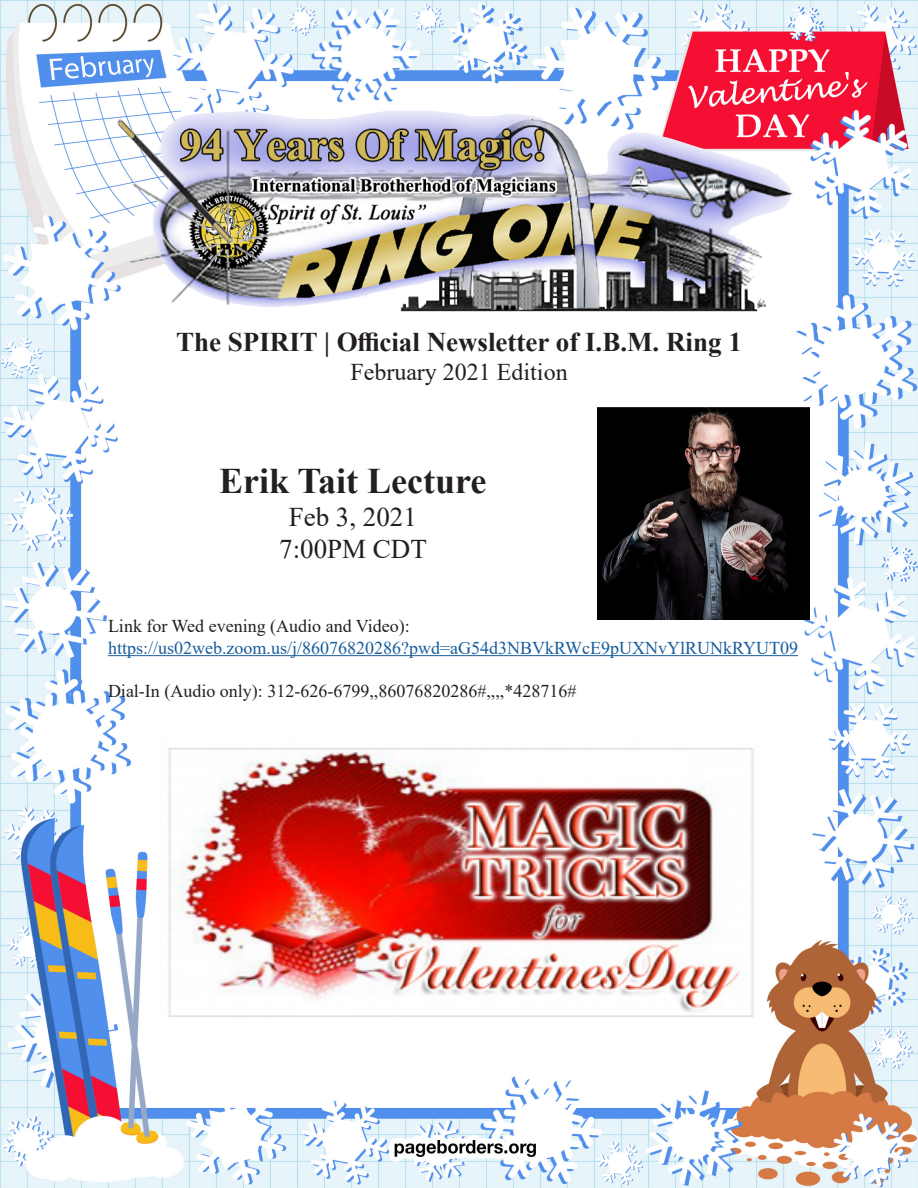
<style>
.page{position:relative;width:918px;height:1188px;background:#fff}
.page>*{position:absolute;margin:0;border:0;box-sizing:border-box;transform-origin:0 0}
.t1{font:700 36px "Times New Roman";color:#231f20}
.t2{font:700 27px "Times New Roman";color:#231f20}
.t3{font:27px "Times New Roman";color:#231f20}
.t4{font:24px "Times New Roman";color:#231f20}
.t5{font:18px "Times New Roman";color:#231f20}
.t6{font:18px "Times New Roman";color:#175d9e}
</style>
<div class="page">
<img style="left:0;top:0;width:918px;height:1188px">
<img style="left:113px;top:111px;width:653px;height:200px">
<img style="left:598px;top:407px;width:212px;height:213px">
<img style="left:160px;top:740px;width:600px;height:282px">
<hr style="left:108px;top:655px;width:690px;height:1px;background:#175d9e">
<p class="t2" style="left:176px;top:323px;width:567px">The SPIRIT | Official Newsletter of I.B.M. Ring 1</p>
<p class="t4" style="left:350px;top:355px;width:219px">February 2021 Edition</p>
<p class="t1" style="left:219px;top:455px;width:269px">Erik Tait Lecture</p>
<p class="t3" style="left:289px;top:498px;width:130px">Feb 3, 2021</p>
<p class="t3" style="left:279px;top:530px;width:149px">7:00PM CDT</p>
<p class="t5" style="left:108px;top:613px;width:303px">Link for Wed evening (Audio and Video):</p>
<p class="t6" style="left:108px;top:635px;width:692px">https://us02web.zoom.us/j/86076820286?pwd=aG54d3NBVkRWcE9pUXNvYlRUNkRYUT09</p>
<p class="t5" style="left:108px;top:678px;width:470px">Dial-In (Audio only): 312-626-6799,,86076820286#,,,,*428716#</p>
</div>
